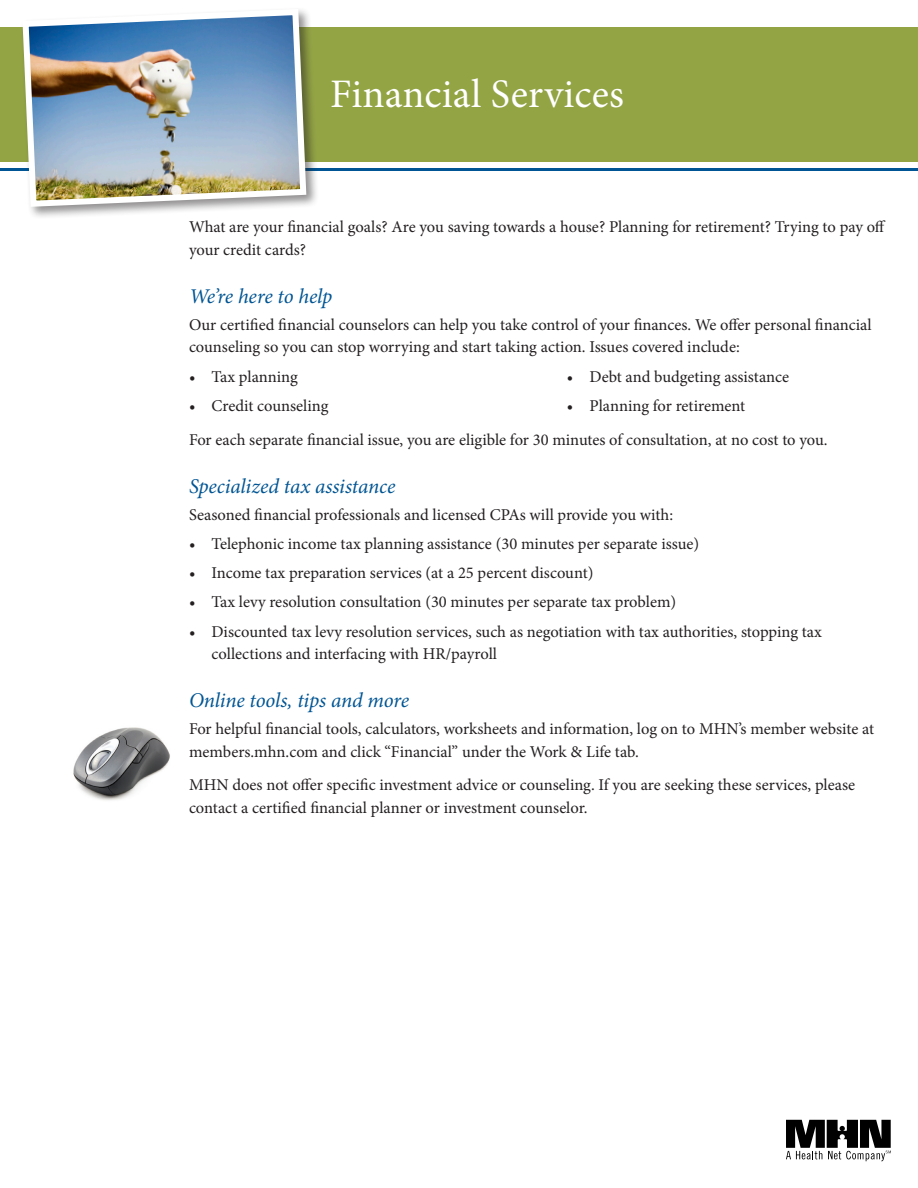
<style>
.page{position:relative;width:918px;height:1188px;background:#fff}
.page>*{position:absolute;margin:0;border:0;box-sizing:border-box;transform-origin:0 0}
.Service_Title{font:40.5px "Minion Pro";letter-spacing:.005em;color:#fff}
.Inline_Header{font:italic 21px "Minion Pro";letter-spacing:-.01em;color:#005594}
.List__bullets__1st_i{font:16.5px/22.5px "Minion Pro";color:#231f20}
</style>
<div class="page">
<div style="left:0;top:27px;width:918px;height:135px;background:#93a445"></div>
<svg style="left:786px;top:1120px;width:105px;height:41px"></svg>
<hr style="left:0;top:169px;width:918px;height:2px;background:#005594">
<img style="left:73px;top:727px;width:97px;height:74px">
<div style="left:20px;top:6px;width:299px;height:214px;background:#231f20;opacity:.5"></div>
<img style="left:19px;top:6px;width:290px;height:204px">
<p class="Service_Title" style="left:330px;top:67px;width:296px">Financial Services</p>
<p class="List__bullets__1st_i" style="left:189px;top:216px;width:698px">What are your financial goals? Are you saving towards a house? Planning for retirement? Trying to pay off your credit cards?</p>
<p class="Inline_Header" style="left:189px;top:282px;width:145px">We’re here to help</p>
<p class="List__bullets__1st_i" style="left:189px;top:314px;width:684px">Our certified financial counselors can help you take control of your finances. We offer personal financial counseling so you can stop worrying and start taking action. Issues covered include:</p>
<p class="List__bullets__1st_i" style="left:189px;top:365px;width:110px">• Tax planning</p>
<p class="List__bullets__1st_i" style="left:567px;top:365px;width:224px">• Debt and budgeting assistance</p>
<p class="List__bullets__1st_i" style="left:189px;top:395px;width:141px">• Credit counseling</p>
<p class="List__bullets__1st_i" style="left:567px;top:395px;width:180px">• Planning for retirement</p>
<p class="List__bullets__1st_i" style="left:189px;top:428px;width:640px">For each separate financial issue, you are eligible for 30 minutes of consultation, at no cost to you.</p>
<p class="Inline_Header" style="left:189px;top:472px;width:208px">Specialized tax assistance</p>
<p class="List__bullets__1st_i" style="left:189px;top:503px;width:486px">Seasoned financial professionals and licensed CPAs will provide you with:</p>
<p class="List__bullets__1st_i" style="left:189px;top:533px;width:512px">• Telephonic income tax planning assistance (30 minutes per separate issue)</p>
<p class="List__bullets__1st_i" style="left:189px;top:562px;width:406px">• Income tax preparation services (at a 25 percent discount)</p>
<p class="List__bullets__1st_i" style="left:189px;top:591px;width:489px">• Tax levy resolution consultation (30 minutes per separate tax problem)</p>
<p class="List__bullets__1st_i" style="left:212px;top:620px;width:612px;text-indent:-22px">• Discounted tax levy resolution services, such as negotiation with tax authorities, stopping tax collections and interfacing with HR/payroll</p>
<p class="Inline_Header" style="left:189px;top:686px;width:222px">Online tools, tips and more</p>
<p class="List__bullets__1st_i" style="left:189px;top:718px;width:687px">For helpful financial tools, calculators, worksheets and information, log on to MHN’s member website at members.mhn.com and click “Financial” under the Work &amp; Life tab.</p>
<p class="List__bullets__1st_i" style="left:189px;top:774px;width:668px">MHN does not offer specific investment advice or counseling. If you are seeking these services, please contact a certified financial planner or investment counselor.</p>
</div>
